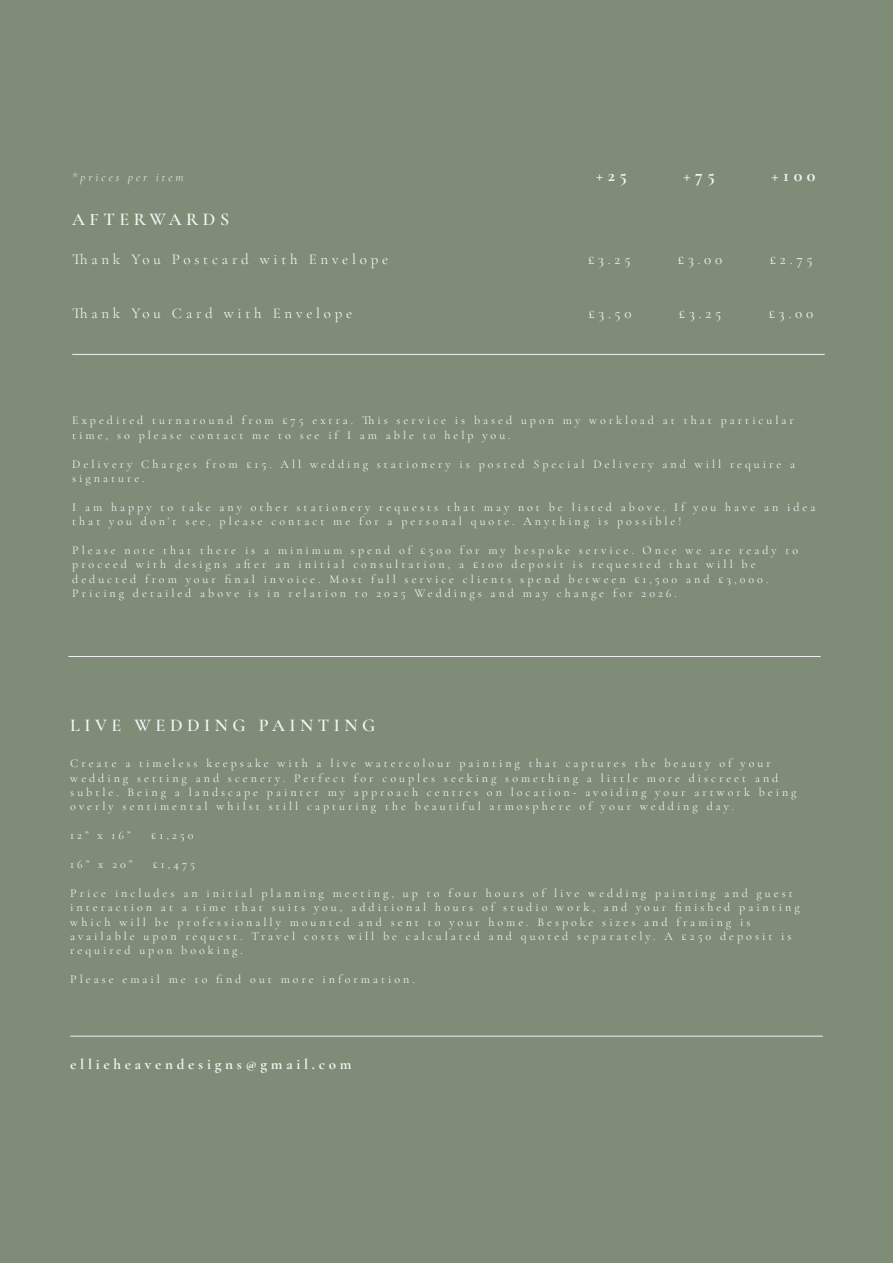
<style>
.page{position:relative;width:893px;height:1263px;background:#7e8c78}
.page>*{position:absolute;margin:0;border:0;box-sizing:border-box;transform-origin:0 0}
.t1{font:600 18px "Cormorant Garamond";letter-spacing:.25em;color:#f4f3f3}
.t2{font:700 18px "Cormorant Garamond";letter-spacing:.25em;color:#f4f3f3}
.t3{font:15px "Cormorant Garamond";letter-spacing:.25em;color:#f4f3f3}
.t4{font:700 15px "Cormorant Garamond";letter-spacing:.25em;color:#f4f3f3}
.t5{font:12px/14.4px "Cormorant Garamond";letter-spacing:.25em;color:#f4f3f3}
.t6{font:italic 300 12px "Cormorant Garamond";letter-spacing:.25em;color:#f4f3f3}
.s1{font-weight:600}
</style>
<div class="page">
<hr style="left:72px;top:354px;width:753px;height:1px;background:#f4f3f3">
<hr style="left:68px;top:656px;width:753px;height:1px;background:#f4f3f3">
<hr style="left:70px;top:1036px;width:753px;height:1px;background:#f4f3f3">
<p class="t6" style="left:72px;top:171px;width:113px">*prices per item</p>
<h1 class="t2" style="left:596px;top:165px;width:32px"><span class="s1">+</span>25</h1>
<h1 class="t2" style="left:684px;top:165px;width:33px">+75</h1>
<h1 class="t2" style="left:772px;top:165px;width:45px">+100</h1>
<h1 class="t1" style="left:72px;top:208px;width:158px">AFTERWARDS</h1>
<p class="t3" style="left:72px;top:250px;width:317px">Thank You Postcard with Envelope</p>
<p class="t3" style="left:588px;top:250px;width:44px">£3.25</p>
<p class="t3" style="left:678px;top:250px;width:46px">£3.00</p>
<p class="t3" style="left:770px;top:250px;width:45px">£2.75</p>
<p class="t3" style="left:72px;top:304px;width:282px">Thank You Card with Envelope</p>
<p class="t3" style="left:588px;top:304px;width:45px">£3.50</p>
<p class="t3" style="left:679px;top:304px;width:44px">£3.25</p>
<p class="t3" style="left:769px;top:304px;width:46px">£3.00</p>
<p class="t5" style="left:72px;top:413px;width:723px">Expedited turnaround from £75 extra. This service is based upon my workload at that particular time, so please contact me to see if I am able to help you.</p>
<p class="t5" style="left:72px;top:456px;width:724px">Delivery Charges from £15. All wedding stationery is posted Special Delivery and will require a signature.</p>
<p class="t5" style="left:72px;top:500px;width:745px">I am happy to take any other stationery requests that may not be listed above. If you have an idea that you don’t see, please contact me for a personal quote. Anything is possible!</p>
<p class="t5" style="left:72px;top:543px;width:728px">Please note that there is a minimum spend of £500 for my bespoke service. Once we are ready to proceed with designs after an initial consultation, a £100 deposit is requested that will be deducted from your final invoice. Most full service clients spend between £1,500 and £3,000.<br>Pricing detailed above is in relation to 2025 Weddings and may change for 2026.</p>
<h1 class="t1" style="left:70px;top:714px;width:306px">LIVE WEDDING PAINTING</h1>
<p class="t5" style="left:70px;top:756px;width:728px">Create a timeless keepsake with a live watercolour painting that captures the beauty of your wedding setting and scenery. Perfect for couples seeking something a little more discreet and subtle. Being a landscape painter my approach centres on location- avoiding your artwork being overly sentimental whilst still capturing the beautiful atmosphere of your wedding day.</p>
<p class="t5" style="left:70px;top:828px;width:62px">12” x 16”</p>
<p class="t5" style="left:151px;top:828px;width:44px">£1,250</p>
<p class="t5" style="left:70px;top:857px;width:64px">16” x 20”</p>
<p class="t5" style="left:153px;top:857px;width:44px">£1,475</p>
<p class="t5" style="left:70px;top:886px;width:731px">Price includes an initial planning meeting, up to four hours of live wedding painting and guest interaction at a time that suits you, additional hours of studio work, and your finished painting which will be professionally mounted and sent to your home. Bespoke sizes and framing is available upon request. Travel costs will be calculated and quoted separately. A £250 deposit is required upon booking.</p>
<p class="t5" style="left:70px;top:972px;width:346px">Please email me to find out more information.</p>
<p class="t4" style="left:70px;top:1055px;width:283px">ellieheavendesigns@gmail.com</p>
</div>
